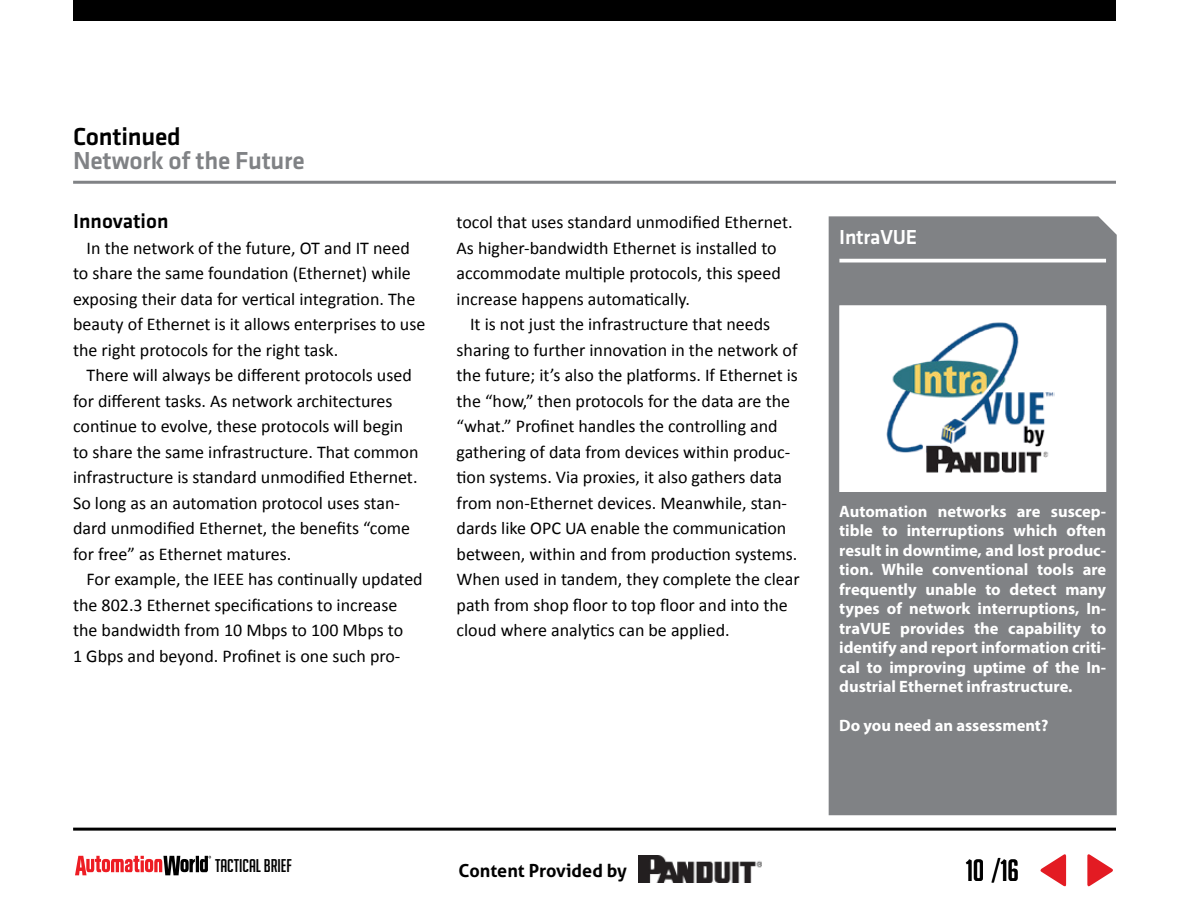
<style>
.page{position:relative;width:1188px;height:918px;background:#fff}
.page>*{position:absolute;margin:0;border:0;box-sizing:border-box;transform-origin:0 0}
.t1{font:30px "Big Noodle Titling";color:#000}
.t2{font:500 25.5px "Klavika";letter-spacing:-.01em;color:#808285}
.t3{font:500 25.5px "Klavika";letter-spacing:-.01em;color:#000}
.t4{font:500 21px "Klavika";color:#000}
.t5{font:500 21px "Klavika";letter-spacing:-.01em;color:#fff}
.t6{font:18px/25.5px "Calibri";color:#000}
.t7{font:700 18px "Aller";color:#000}
.t8{font:18px "Big Noodle Titling";color:#000}
.t9{font:700 16.5px/19.5px "Myriad Pro";color:#fff;text-align:justify}
</style>
<div class="page">
<svg style="left:75px;top:856px;width:136px;height:19px"></svg>
<div style="left:73px;top:0;width:1043px;height:21px;background:#000"></div>
<hr style="left:73px;top:828px;width:1043px;height:3px;background:#000">
<img style="left:639px;top:856px;width:123px;height:27px">
<svg style="left:1087px;top:854px;width:26px;height:33px"></svg>
<svg style="left:1040px;top:854px;width:26px;height:33px"></svg>
<svg style="left:828px;top:216px;width:289px;height:600px"></svg>
<div style="left:838px;top:227px;width:269px;height:574px;background:#808285"></div>
<hr style="left:839px;top:259px;width:267px;height:3px;background:#fff">
<div style="left:838px;top:226px;width:270px;height:576px;border:2px solid #808285"></div>
<div style="left:838px;top:304px;width:269px;height:189px;background:#fff"></div>
<img style="left:886px;top:322px;width:169px;height:151px">
<div style="left:838px;top:304px;width:270px;height:190px;border:2px solid #808285"></div>
<hr style="left:73px;top:181px;width:1043px;height:3px;background:#808285">
<h2 class="t3" style="left:73px;top:122px;width:109px">Continued</h2>
<h2 class="t2" style="left:73px;top:146px;width:233px">Network of the Future</h2>
<p class="t4" style="left:73px;top:210px;width:97px">Innovation</p>
<p class="t6" style="left:73px;top:235px;width:354px;text-indent:14px">In the network of the future, OT and IT need to share the same foundation (Ethernet) while exposing their data for vertical integration. The beauty of Ethernet is it allows enterprises to use the right protocols for the right task.</p>
<p class="t6" style="left:73px;top:362px;width:347px;text-indent:14px">There will always be different protocols used for different tasks. As network architectures continue to evolve, these protocols will begin to share the same infrastructure. That common infrastructure is standard unmodified Ethernet.<br>So long as an automation protocol uses stan&shy;dard unmodified Ethernet, the benefits “come for free” as Ethernet matures.</p>
<p class="t6" style="left:73px;top:566px;width:351px;text-indent:14px">For example, the IEEE has continually updated the 802.3 Ethernet specifications to increase the bandwidth from 10 Mbps to 100 Mbps to<br>1 Gbps and beyond. Profinet is one such pro-</p>
<p class="t6" style="left:457px;top:209px;width:338px">tocol that uses standard unmodified Ethernet.<br>As higher-bandwidth Ethernet is installed to accommodate multiple protocols, this speed increase happens automatically.</p>
<p class="t6" style="left:457px;top:311px;width:345px;text-indent:14px">It is not just the infrastructure that needs sharing to further innovation in the network of the future; it’s also the platforms. If Ethernet is the “how,” then protocols for the data are the “what.” Profinet handles the controlling and gathering of data from devices within produc&shy;tion systems. Via proxies, it also gathers data from non-Ethernet devices. Meanwhile, stan&shy;dards like OPC UA enable the communication between, within and from production systems.<br>When used in tandem, they complete the clear path from shop floor to top floor and into the cloud where analytics can be applied.</p>
<p class="t5" style="left:839px;top:225px;width:79px">IntraVUE</p>
<p class="t9" style="left:839px;top:501px;width:269px">Automation networks are suscep&shy;tible to interruptions which often result in downtime, and lost produc&shy;tion. While conventional tools are frequently unable to detect many types of network interruptions, In&shy;traVUE provides the capability to identify and report information criti&shy;cal to improving uptime of the In&shy;dustrial Ethernet infrastructure.</p>
<p class="t9" style="left:839px;top:715px;width:211px">Do you need an assessment?</p>
<p class="t8" style="left:215px;top:856px;width:78px">TACTICAL BRIEF</p>
<p class="t7" style="left:458px;top:859px;width:170px">Content Provided by</p>
<h1 class="t1" style="left:966px;top:854px;width:55px">10 /16</h1>
</div>
